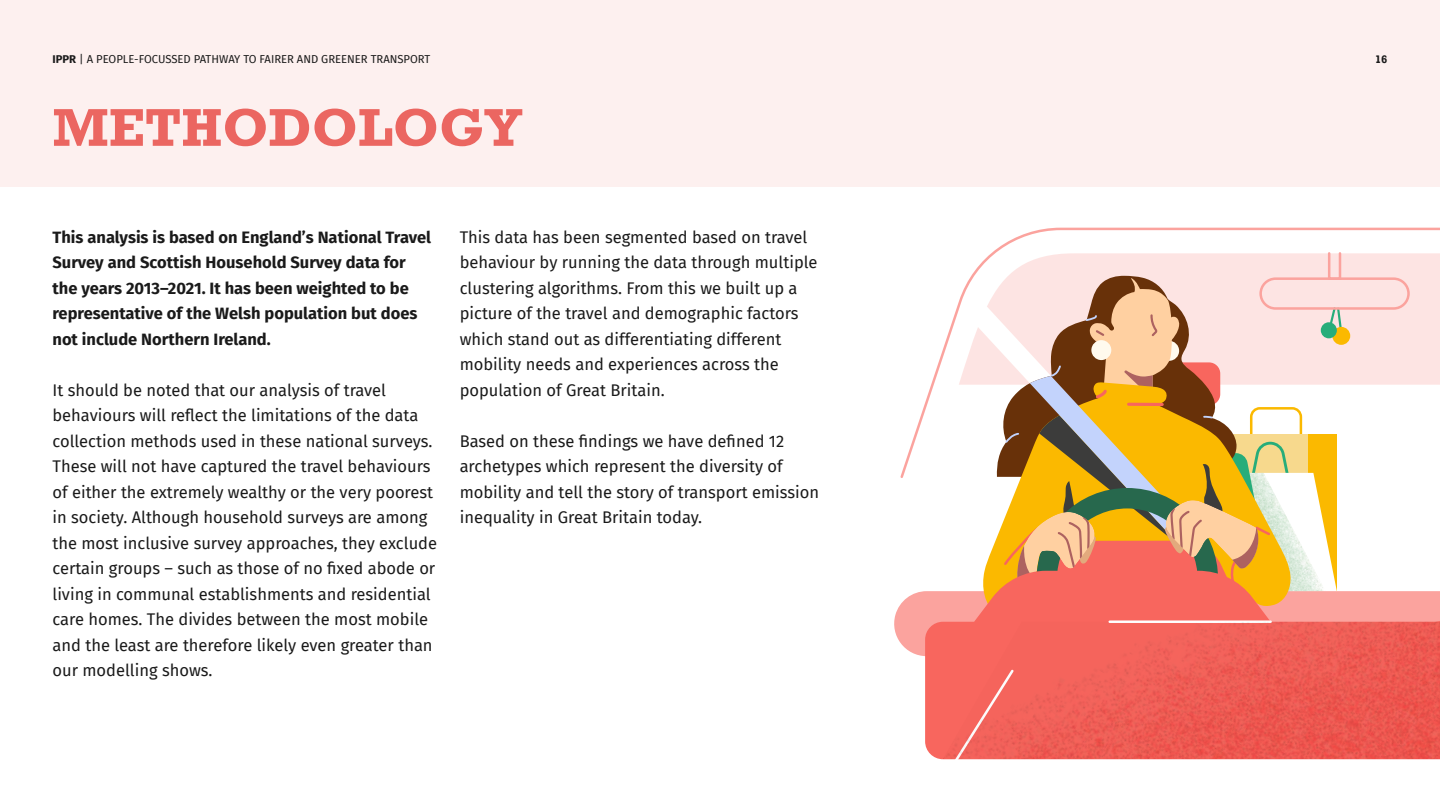
<style>
.page{position:relative;width:1440px;height:810px;background:#fff}
.page>*{position:absolute;margin:0;border:0;box-sizing:border-box;transform-origin:0 0}
.t1{font:700 54px "Rockwell";color:#eb6661}
.t2{font:16.5px/25.5px "Fira Sans";color:#1a1a1a}
.t3{font:700 16.5px/25.5px "Fira Sans";color:#1a1a1a}
.t4{font:11.25px "Fira Sans";color:#1a1a1a}
.t5{font:700 11.25px "Rockwell";color:#1a1a1a}
.s1{font-weight:700}
</style>
<div class="page">
<div style="left:0;top:0;width:1440px;height:187px;background:#fdf0ef"></div>
<svg style="left:970px;top:227px;width:470px;height:51px"></svg>
<svg style="left:894px;top:278px;width:546px;height:482px"></svg>
<hr style="left:1110px;top:620px;width:161px;height:3px;background:#fff">
<img style="left:943px;top:622px;width:497px;height:137px">
<p class="t4" style="left:52px;top:51px;width:379px"><span class="s1">IPPR</span> | A PEOPLE-FOCUSSED PATHWAY TO FAIRER AND GREENER TRANSPORT</p>
<p class="t5" style="left:1375px;top:52px;width:14px">16</p>
<h1 class="t1" style="left:52px;top:95px;width:471px">METHODOLOGY</h1>
<p class="t3" style="left:52px;top:223px;width:380px">This analysis is based on England’s National Travel Survey and Scottish Household Survey data for the years 2013–2021. It has been weighted to be representative of the Welsh population but does not include Northern Ireland.</p>
<p class="t2" style="left:52px;top:377px;width:386px">It should be noted that our analysis of travel behaviours will reflect the limitations of the data collection methods used in these national surveys.<br>These will not have captured the travel behaviours of either the extremely wealthy or the very poorest in society. Although household surveys are among the most inclusive survey approaches, they exclude certain groups – such as those of no fixed abode or living in communal establishments and residential care homes. The divides between the most mobile and the least are therefore likely even greater than our modelling shows.</p>
<p class="t2" style="left:460px;top:224px;width:359px">This data has been segmented based on travel behaviour by running the data through multiple clustering algorithms. From this we built up a picture of the travel and demographic factors which stand out as differentiating different mobility needs and experiences across the population of Great Britain.</p>
<p class="t2" style="left:460px;top:428px;width:361px">Based on these findings we have defined 12 archetypes which represent the diversity of mobility and tell the story of transport emission inequality in Great Britain today.</p>
</div>
